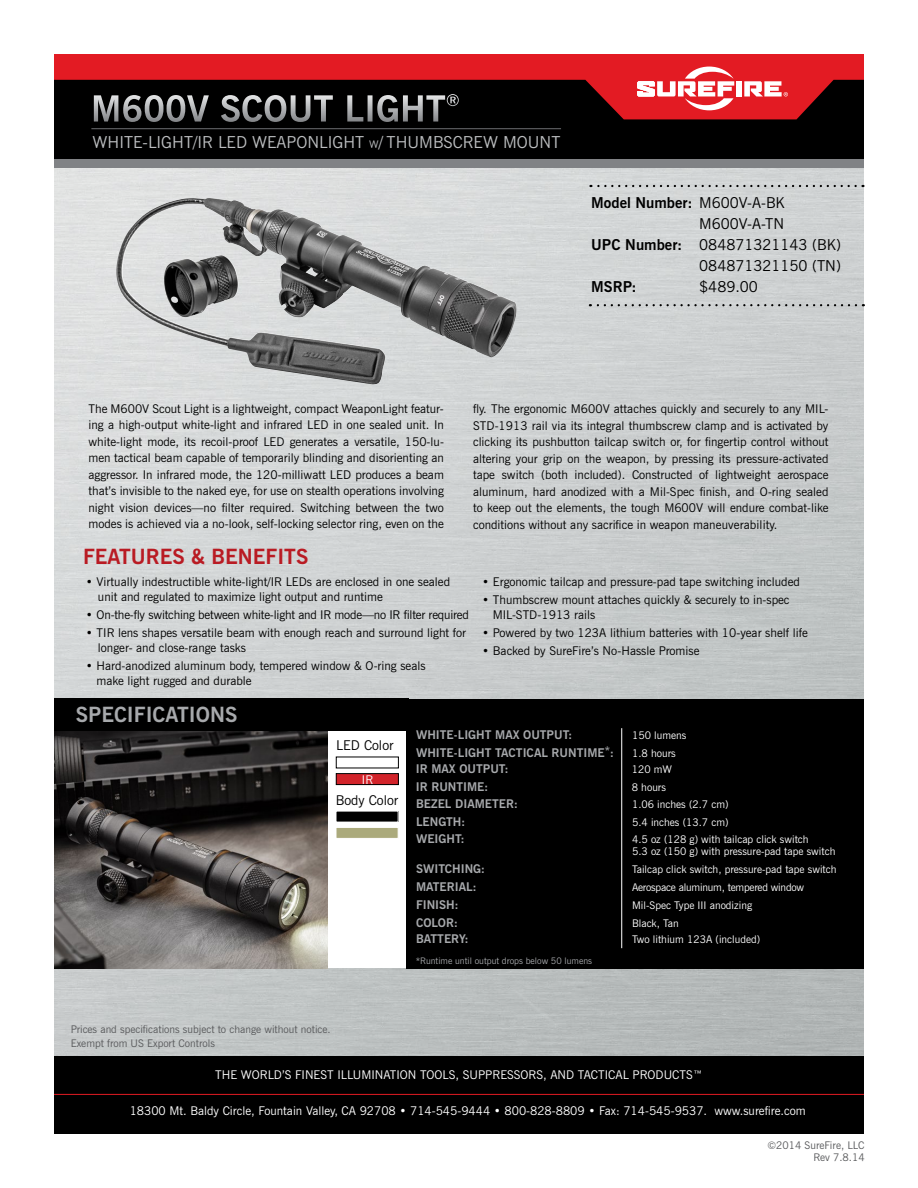
<style>
.page{position:relative;width:918px;height:1188px;background:#fff}
.page>*{position:absolute;margin:0;border:0;box-sizing:border-box;transform-origin:0 0}
.t1{font:700 36px "News Gothic BT";color:#fff}
.t2{font:700 21px "News Gothic BT";color:#b91b23}
.t3{font:700 21px "News Gothic BT";color:#a7a9ac}
.t4{font:16.5px "News Gothic BT";color:#bcbec0}
.t5{font:15px "News Gothic BT";color:#000}
.t6{font:700 15px "News Gothic BT";color:#000}
.t7{font:13.5px "News Gothic BT";color:#000}
.t8{font:12px/16.5px "News Gothic BT";color:#000}
.t9{font:12px "News Gothic BT";color:#fff}
.t10{font:700 12px "News Gothic BT";color:#a7a9ac}
.t11{font:10.5px/12px "News Gothic BT";color:#fff}
.t12{font:10.5px/12.6px "News Gothic BT";color:#58595b;text-align:right}
.t13{font:10.5px "News Gothic BT";letter-spacing:-.02em;color:#fff}
.t14{font:9px "News Gothic BT";color:#a7a9ac}
.s1{font-size:10.5px}
.s2{font-weight:400}
.s3{font-weight:700}
</style>
<div class="page">
<img style="left:54px;top:167px;width:810px;height:890px">
<div style="left:54px;top:78px;width:810px;height:81px;background:#000"></div>
<svg style="left:54px;top:54px;width:810px;height:65px"></svg>
<div style="left:736px;top:81px;width:6px;height:15px;background:#fff"></div>
<svg style="left:637px;top:67px;width:97px;height:43px;background:#ed6d72"></svg>
<svg style="left:744px;top:81px;width:44px;height:15px"></svg>
<hr style="left:91px;top:128px;width:470px;height:1px;background:#6d6e71">
<div style="left:54px;top:1057px;width:810px;height:77px;background:#000"></div>
<hr style="left:54px;top:1094px;width:810px;height:1px;background:#e31b23">
<svg style="left:590px;top:185px;width:266px;height:2px"></svg>
<svg style="left:590px;top:304px;width:266px;height:2px"></svg>
<div style="left:48px;top:732px;width:360px;height:236px;background:#fff"></div>
<div style="left:54px;top:159px;width:810px;height:8px;background:#808285"></div>
<img style="left:116px;top:197px;width:270px;height:188px">
<img style="left:54px;top:731px;width:274px;height:237px">
<div style="left:406px;top:699px;width:458px;height:270px;background:#000"></div>
<div style="left:54px;top:699px;width:355px;height:32px;background:#000"></div>
<hr style="left:621px;top:728px;width:1px;height:220px;background:#fff">
<div style="left:336px;top:774px;width:62px;height:11px;background:#d2232a"></div>
<div style="left:336px;top:773px;width:63px;height:12px;border:1px solid #000"></div>
<div style="left:336px;top:827px;width:62px;height:12px;background:#abaa7c;border:1px solid #fff"></div>
<div style="left:336px;top:811px;width:62px;height:11px;background:#000"></div>
<h1 class="t1" style="left:91px;top:87px;width:370px">M600V SCOUT LIGHT<sup>®</sup></h1>
<h3 class="t4" style="left:93px;top:132px;width:469px">WHITE-LIGHT/IR LED WEAPONLIGHT <span class="s1">W</span>/ THUMBSCREW MOUNT</h3>
<p class="t6" style="left:591px;top:194px;width:195px">Model Number: <span class="s2">M600V-A-BK</span></p>
<p class="t5" style="left:699px;top:215px;width:86px">M600V-A-TN</p>
<p class="t5" style="left:591px;top:236px;width:251px"><span class="s3">UPC Number:</span> 084871321143 (BK)</p>
<p class="t5" style="left:699px;top:257px;width:143px">084871321150 (TN)</p>
<p class="t6" style="left:591px;top:278px;width:47px">MSRP:</p>
<p class="t5" style="left:699px;top:278px;width:60px">$489.00</p>
<p class="t8" style="left:88px;top:400px;width:357px;text-align:justify">The M600V Scout Light is a lightweight, compact WeaponLight featur&shy;ing a high-output white-light and infrared LED in one sealed unit. In white-light mode, its recoil-proof LED generates a versatile, 150-lu&shy;men tactical beam capable of temporarily blinding and disorienting an aggressor. In infrared mode, the 120-milliwatt LED produces a beam that’s invisible to the naked eye, for use on stealth operations involving night vision devices—no filter required. Switching between the two modes is achieved via a no-look, self-locking selector ring, even on the</p>
<h2 class="t2" style="left:83px;top:544px;width:227px">FEATURES &amp; BENEFITS</h2>
<p class="t8" style="left:473px;top:400px;width:357px;text-align:justify">fly. The ergonomic M600V attaches quickly and securely to any MIL-STD-1913 rail via its integral thumbscrew clamp and is activated by clicking its pushbutton tailcap switch or, for fingertip control without altering your grip on the weapon, by pressing its pressure-activated tape switch (both included). Constructed of lightweight aerospace aluminum, hard anodized with a Mil-Spec finish, and O-ring sealed to keep out the elements, the tough M600V will endure combat-like conditions without any sacrifice in weapon maneuverability.</p>
<p class="t8" style="left:98px;top:574px;width:354px;line-height:15px;text-indent:-12px">• Virtually indestructible white-light/IR LEDs are enclosed in one sealed unit and regulated to maximize light output and runtime</p>
<p class="t8" style="left:86px;top:606px;width:385px">• On-the-fly switching between white-light and IR mode—no IR filter required</p>
<p class="t8" style="left:98px;top:625px;width:370px;line-height:15px;text-indent:-12px">• TIR lens shapes versatile beam with enough reach and surround light for longer- and close-range tasks</p>
<p class="t8" style="left:96px;top:658px;width:331px;line-height:15px;text-indent:-10px">• Hard-anodized aluminum body, tempered window &amp; O-ring seals make light rugged and durable</p>
<h2 class="t3" style="left:76px;top:702px;width:163px">SPECIFICATIONS</h2>
<p class="t8" style="left:482px;top:573px;width:319px">• Ergonomic tailcap and pressure-pad tape switching included</p>
<p class="t8" style="left:493px;top:592px;width:298px;line-height:15px;text-indent:-10px">• Thumbscrew mount attaches quickly &amp; securely to in-spec<br>MIL-STD-1913 rails</p>
<p class="t8" style="left:482px;top:624px;width:327px">• Powered by two 123A lithium batteries with 10-year shelf life</p>
<p class="t8" style="left:482px;top:642px;width:219px">• Backed by SureFire’s No-Hassle Promise</p>
<p class="t7" style="left:336px;top:737px;width:59px">LED Color</p>
<p class="t9" style="left:362px;top:772px;width:13px">IR</p>
<p class="t7" style="left:336px;top:792px;width:64px">Body Color</p>
<p class="t10" style="left:416px;top:728px;width:158px">WHITE-LIGHT MAX OUTPUT:</p>
<p class="t11" style="left:632px;top:730px;width:56px">150 lumens</p>
<p class="t10" style="left:416px;top:745px;width:199px">WHITE-LIGHT TACTICAL RUNTIME<sup>*</sup>:</p>
<p class="t11" style="left:632px;top:747px;width:45px">1.8 hours</p>
<p class="t10" style="left:416px;top:762px;width:94px">IR MAX OUTPUT:</p>
<p class="t11" style="left:632px;top:763px;width:42px">120 mW</p>
<p class="t10" style="left:416px;top:779px;width:74px">IR RUNTIME:</p>
<p class="t11" style="left:632px;top:781px;width:36px">8 hours</p>
<p class="t10" style="left:416px;top:796px;width:103px">BEZEL DIAMETER:</p>
<p class="t11" style="left:632px;top:798px;width:98px">1.06 inches (2.7 cm)</p>
<p class="t10" style="left:416px;top:831px;width:50px">WEIGHT:</p>
<p class="t11" style="left:632px;top:833px;width:205px">4.5 oz (128 g) with tailcap click switch<br>5.3 oz (150 g) with pressure-pad tape switch</p>
<p class="t10" style="left:416px;top:814px;width:51px">LENGTH:</p>
<p class="t11" style="left:632px;top:816px;width:98px">5.4 inches (13.7 cm)</p>
<p class="t10" style="left:416px;top:861px;width:71px">SWITCHING:</p>
<p class="t11" style="left:632px;top:863px;width:206px">Tailcap click switch, pressure-pad tape switch</p>
<p class="t10" style="left:416px;top:880px;width:62px">MATERIAL:</p>
<p class="t13" style="left:632px;top:881px;width:174px">Aerospace aluminum, tempered window</p>
<p class="t10" style="left:416px;top:898px;width:44px">FINISH:</p>
<p class="t11" style="left:632px;top:900px;width:122px">Mil-Spec Type III anodizing</p>
<p class="t10" style="left:416px;top:915px;width:43px">COLOR:</p>
<p class="t11" style="left:632px;top:917px;width:48px">Black, Tan</p>
<p class="t10" style="left:416px;top:932px;width:54px">BATTERY:</p>
<p class="t11" style="left:632px;top:934px;width:130px">Two lithium 123A (included)</p>
<p class="t14" style="left:416px;top:956px;width:178px">*Runtime until output drops below 50 lumens</p>
<p class="t12" style="left:71px;top:1022px;width:262px;line-height:14.5px;text-align:left">Prices and specifications subject to change without notice.<br>Exempt from US Export Controls</p>
<p class="t9" style="left:215px;top:1068px;width:489px">THE WORLD’S FINEST ILLUMINATION TOOLS, SUPPRESSORS, AND TACTICAL PRODUCTS™</p>
<p class="t9" style="left:130px;top:1104px;width:677px">18300 Mt. Baldy Circle, Fountain Valley, CA 92708 • 714-545-9444 • 800-828-8809 • Fax: 714-545-9537. www.surefire.com</p>
<p class="t12" style="left:767px;top:1139px;width:99px">©2014 SureFire, LLC<br>Rev 7.8.14</p>
</div>
